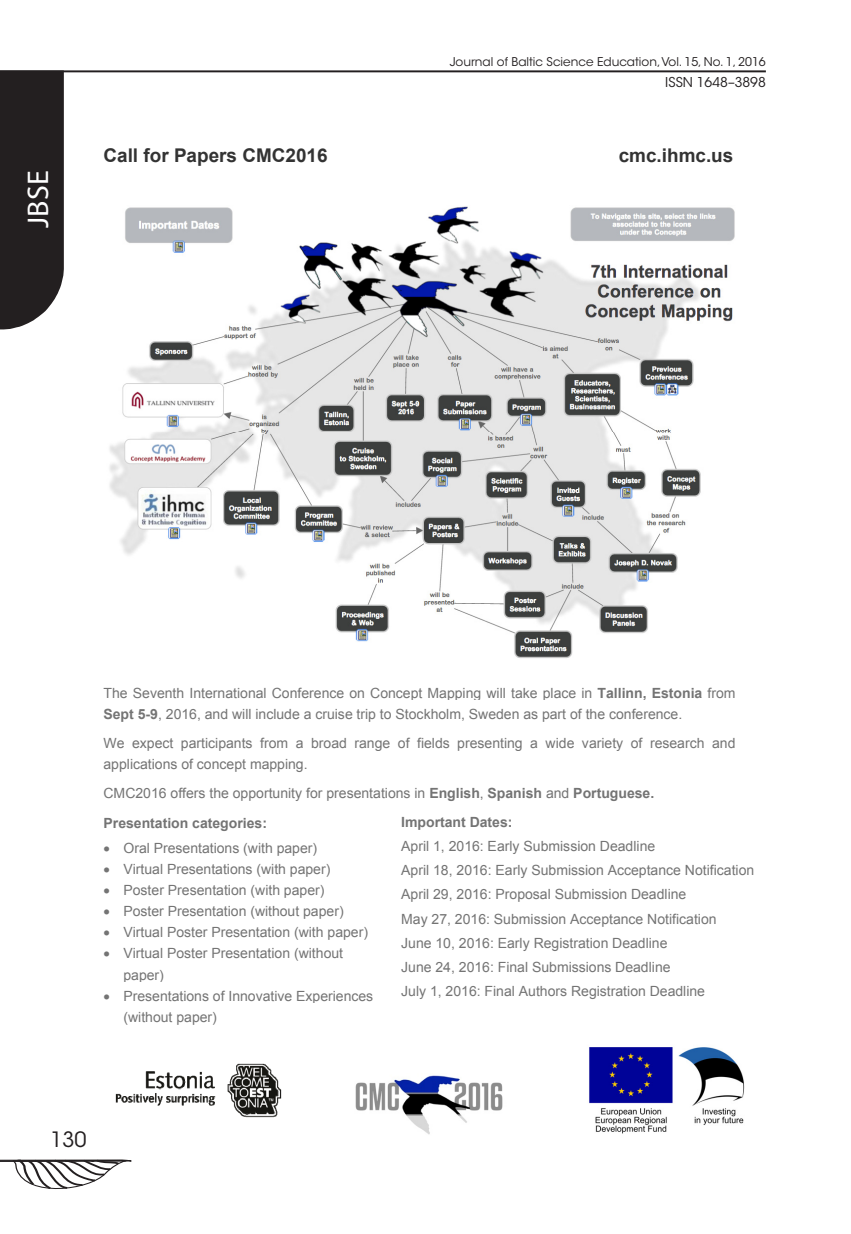
<style>
.page{position:relative;width:851px;height:1234px;background:#fff}
.page>*{position:absolute;margin:0;border:0;box-sizing:border-box;transform-origin:0 0}
.t1{font:30px "Myriad Pro";color:#fff}
.t2{font:21px "ITC Avant Garde Std";color:#231f20}
.t3{font:700 18.9px "Arial";color:#333}
.t4{font:14.1px/21px "Arial";color:#747474}
.t5{font:13.5px "ITC Avant Garde Std";color:#231f20}
.t6{font:12px "ITC Avant Garde Std";color:#231f20}
.s1{font-weight:700}
</style>
<div class="page">
<svg style="left:0;top:1159px;width:132px;height:30px"></svg>
<hr style="left:0;top:70px;width:765px;height:2px;background:#231f20">
<div style="left:0;top:70px;width:64px;height:259px;background:#231f20"></div>
<img style="left:109px;top:206px;width:626px;height:452px">
<img style="left:115px;top:1063px;width:166px;height:54px">
<img style="left:589px;top:1047px;width:156px;height:87px">
<img style="left:355px;top:1075px;width:148px;height:60px">
<h1 class="t1" style="left:20px;top:228px;width:58px;rotate:-90deg">JBSE</h1>
<p class="t6" style="left:449px;top:54px;width:317px">Journal of Baltic Science Education, Vol. 15, No. 1, 2016</p>
<p class="t5" style="left:665px;top:74px;width:102px">ISSN 1648–3898</p>
<p class="t3" style="left:103px;top:143px;width:225px">Call for Papers CMC2016</p>
<p class="t3" style="left:618px;top:143px;width:116px">cmc.ihmc.us</p>
<p class="t4" style="left:103px;top:682px;width:633px">The Seventh International Conference on Concept Mapping will take place in <span class="s1">Tallinn, Estonia</span> from<br><span class="s1">Sept 5-9</span>, 2016, and will include a cruise trip to Stockholm, Sweden as part of the conference.</p>
<p class="t4" style="left:103px;top:732px;width:633px">We expect participants from a broad range of fields presenting a wide variety of research and applications of concept mapping.</p>
<p class="t4" style="left:103px;top:778px;width:552px;line-height:29.5px">CMC2016 offers the opportunity for presentations in <span class="s1">English</span>, <span class="s1">Spanish</span> and <span class="s1">Portuguese.<br>Presentation categories:</span></p>
<p class="t4" style="left:123px;top:837px;width:251px">Oral Presentations (with paper)<br>Virtual Presentations (with paper)<br>Poster Presentation (with paper)<br>Poster Presentation (without paper)<br>Virtual Poster Presentation (with paper)<br>Virtual Poster Presentation (without paper)<br>Presentations of Innovative Experiences (without paper)</p>
<p class="t4" style="left:401px;top:810px;width:354px;line-height:24.2px"><span class="s1">Important Dates:<br></span>April 1, 2016: Early Submission Deadline<br>April 18, 2016: Early Submission Acceptance Notification April 29, 2016: Proposal Submission Deadline<br>May 27, 2016: Submission Acceptance Notification<br>June 10, 2016: Early Registration Deadline<br>June 24, 2016: Final Submissions Deadline<br>July 1, 2016: Final Authors Registration Deadline</p>
<h2 class="t2" style="left:50px;top:1126px;width:38px">130</h2>
</div>
